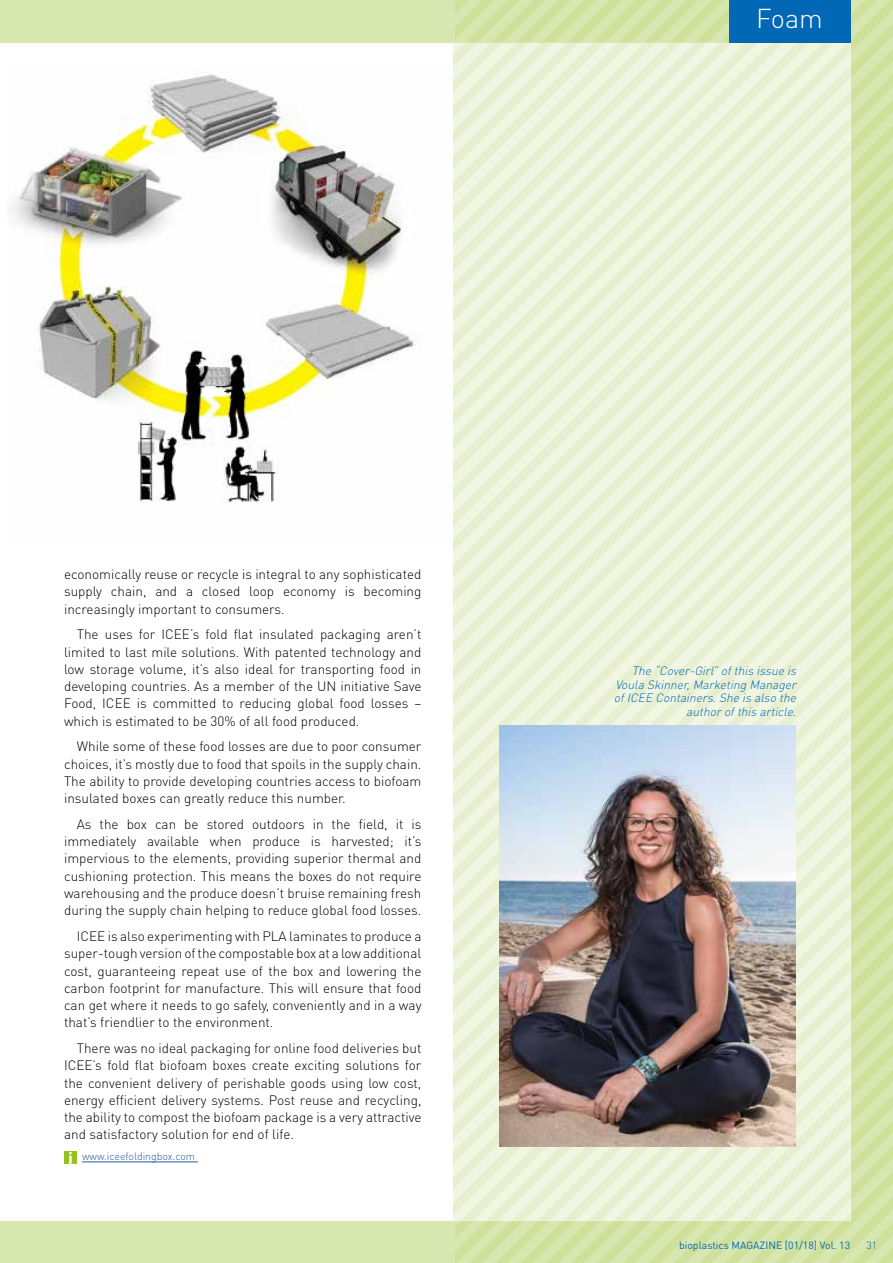
<style>
.page{position:relative;width:893px;height:1263px;background:#d8e6b0}
.page>*{position:absolute;margin:0;border:0;box-sizing:border-box;transform-origin:0 0}
.t1{font:300 27px "DIN Pro";color:#fff}
.t2{font:300 13.5px/17.2px "DIN Pro";color:#000;text-align:justify}
.t3{font:italic 300 12px/13.5px "DIN Pro";color:#0068b4;text-align:right}
.t4{font:10.5px "DIN Pro";color:#0068b4}
.t5{font:300 10.5px "DIN Pro";color:#22599b}
.t6{font:300 10.5px "DIN Pro";color:#0068b4}
</style>
<div class="page">
<div style="left:0;top:43px;width:850px;height:1177px;background:#fff"></div>
<svg style="left:453px;top:0;width:440px;height:1263px"></svg>
<hr style="left:82px;top:1161px;width:116px;height:1px;background:#22599b">
<div style="left:64px;top:1151px;width:13px;height:13px;background:#94c11a"></div>
<svg style="left:68px;top:1152px;width:5px;height:12px"></svg>
<img style="left:10px;top:74px;width:404px;height:429px">
<div style="left:729px;top:0;width:121px;height:43px;background:#0068b4"></div>
<img style="left:500px;top:725px;width:295px;height:422px">
<h1 class="t1" style="left:756px;top:0;width:68px">Foam</h1>
<p class="t2" style="left:64px;top:565px;width:359px">economically reuse or recycle is integral to any sophisticated supply chain, and a closed loop economy is becoming increasingly important to consumers.</p>
<p class="t2" style="left:64px;top:625px;width:359px;text-indent:13px">The uses for ICEE’s fold flat insulated packaging aren’t limited to last mile solutions. With patented technology and low storage volume, it’s also ideal for transporting food in developing countries. As a member of the UN initiative Save Food, ICEE is committed to reducing global food losses – which is estimated to be 30% of all food produced.</p>
<p class="t2" style="left:64px;top:737px;width:359px;text-indent:13px">While some of these food losses are due to poor consumer choices, it’s mostly due to food that spoils in the supply chain.<br>The ability to provide developing countries access to biofoam insulated boxes can greatly reduce this number.</p>
<p class="t2" style="left:64px;top:815px;width:359px;text-indent:13px">As the box can be stored outdoors in the field, it is immediately available when produce is harvested; it’s impervious to the elements, providing superior thermal and cushioning protection. This means the boxes do not require warehousing and the produce doesn’t bruise remaining fresh during the supply chain helping to reduce global food losses.</p>
<p class="t2" style="left:64px;top:927px;width:359px;text-indent:13px">ICEE is also experimenting with PLA laminates to produce a super-tough version of the compostable box at a low additional cost, guaranteeing repeat use of the box and lowering the carbon footprint for manufacture. This will ensure that food can get where it needs to go safely, conveniently and in a way that’s friendlier to the environment.</p>
<p class="t2" style="left:64px;top:1039px;width:359px;text-indent:13px">There was no ideal packaging for online food deliveries but ICEE’s fold flat biofoam boxes create exciting solutions for the convenient delivery of perishable goods using low cost, energy efficient delivery systems. Post reuse and recycling, the ability to compost the biofoam package is a very attractive and satisfactory solution for end of life.</p>
<p class="t5" style="left:82px;top:1149px;width:114px">www.iceefoldingbox.com</p>
<p class="t3" style="left:614px;top:663px;width:187px">The “Cover-Girl”ofthisissue is<br>Voula Skinner,Marketing Manager ofICEE Containers.She isalso the authorofthisarticle.</p>
<p class="t4" style="left:679px;top:1238px;width:173px">bioplastics MAGAZINE [01/18] Vol. 13</p>
<p class="t6" style="left:866px;top:1237px;width:12px">31</p>
</div>
